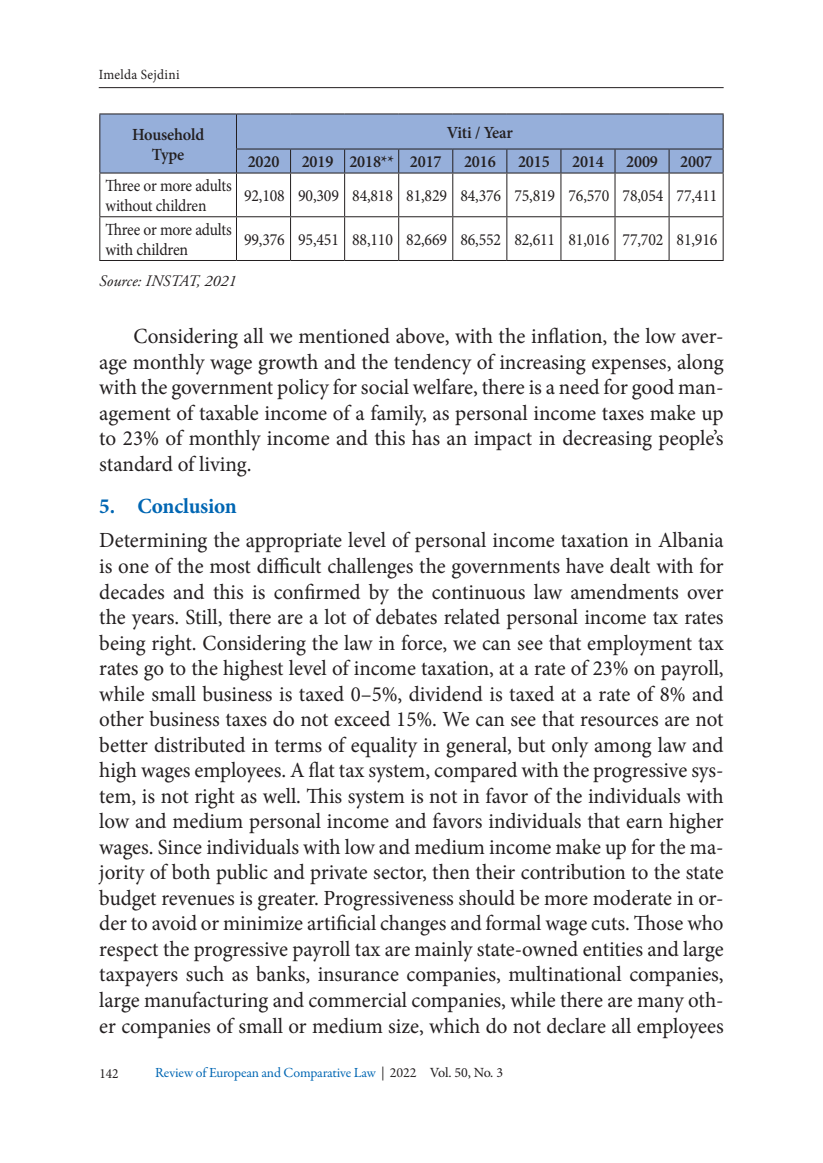
<style>
.page{position:relative;width:823px;height:1163px;background:#fff}
.page>*{position:absolute;margin:0;border:0;box-sizing:border-box;transform-origin:0 0}
.t1{font:21.6px/25.6px "Minion Pro";color:#231f20;text-align:justify}
.t2{font:700 21.6px "Minion Pro";letter-spacing:-.01em;color:#0166b3}
.t3{font:17px "Minion Pro";letter-spacing:-.01em;color:#231f20;scale:.93 1}
.t4{font:17px/20px "Minion Pro";letter-spacing:-.01em;color:#231f20;scale:.91 1}
.t5{font:600 17px/20px "Minion Pro";letter-spacing:-.01em;color:#231f20;text-align:center;scale:.96 1}
.t6{font:italic 16px "Adobe Garamond Pro";color:#231f20}
.t7{font:14px "Garamond Premr Pro";letter-spacing:-.01em;color:#0166b3}
.t8{font:14px "Minion Pro";letter-spacing:.02em;color:#231f20;scale:.95 1}
.s1{color:#231f20}
.s2{font-family:"Minion Pro";color:#231f20}
</style>
<div class="page">
<hr style="left:99px;top:87px;width:624px;height:1px;background:#231f20">
<hr style="left:236px;top:173px;width:1px;height:43px;background:#231f20">
<hr style="left:290px;top:173px;width:1px;height:43px;background:#231f20">
<hr style="left:344px;top:173px;width:1px;height:43px;background:#231f20">
<hr style="left:398px;top:173px;width:1px;height:43px;background:#231f20">
<hr style="left:452px;top:173px;width:1px;height:43px;background:#231f20">
<hr style="left:506px;top:173px;width:1px;height:43px;background:#231f20">
<hr style="left:560px;top:173px;width:1px;height:43px;background:#231f20">
<hr style="left:614px;top:173px;width:1px;height:43px;background:#231f20">
<hr style="left:668px;top:173px;width:1px;height:43px;background:#231f20">
<hr style="left:290px;top:217px;width:1px;height:43px;background:#231f20">
<hr style="left:344px;top:217px;width:1px;height:43px;background:#231f20">
<hr style="left:398px;top:217px;width:1px;height:43px;background:#231f20">
<hr style="left:452px;top:217px;width:1px;height:43px;background:#231f20">
<hr style="left:506px;top:217px;width:1px;height:43px;background:#231f20">
<hr style="left:560px;top:217px;width:1px;height:43px;background:#231f20">
<hr style="left:614px;top:217px;width:1px;height:43px;background:#231f20">
<hr style="left:668px;top:217px;width:1px;height:43px;background:#231f20">
<hr style="left:236px;top:217px;width:1px;height:43px;background:#231f20">
<hr style="left:99px;top:216px;width:137px;height:1px;background:#231f20">
<hr style="left:236px;top:216px;width:54px;height:1px;background:#231f20">
<hr style="left:290px;top:216px;width:54px;height:1px;background:#231f20">
<hr style="left:344px;top:216px;width:54px;height:1px;background:#231f20">
<hr style="left:398px;top:216px;width:54px;height:1px;background:#231f20">
<hr style="left:452px;top:216px;width:54px;height:1px;background:#231f20">
<hr style="left:506px;top:216px;width:54px;height:1px;background:#231f20">
<hr style="left:560px;top:216px;width:54px;height:1px;background:#231f20">
<hr style="left:614px;top:216px;width:54px;height:1px;background:#231f20">
<hr style="left:668px;top:216px;width:55px;height:1px;background:#231f20">
<hr style="left:99px;top:113px;width:137px;height:1px;background:#231f20">
<hr style="left:236px;top:113px;width:54px;height:1px;background:#231f20">
<hr style="left:290px;top:113px;width:54px;height:1px;background:#231f20">
<hr style="left:344px;top:113px;width:54px;height:1px;background:#231f20">
<hr style="left:398px;top:113px;width:54px;height:1px;background:#231f20">
<hr style="left:452px;top:113px;width:54px;height:1px;background:#231f20">
<hr style="left:506px;top:113px;width:54px;height:1px;background:#231f20">
<hr style="left:560px;top:113px;width:54px;height:1px;background:#231f20">
<hr style="left:614px;top:113px;width:54px;height:1px;background:#231f20">
<hr style="left:668px;top:113px;width:55px;height:1px;background:#231f20">
<div style="left:99px;top:114px;width:624px;height:58px;background:#96afda"></div>
<hr style="left:99px;top:172px;width:137px;height:1px;background:#231f20">
<hr style="left:236px;top:172px;width:54px;height:1px;background:#231f20">
<hr style="left:290px;top:172px;width:54px;height:1px;background:#231f20">
<hr style="left:344px;top:172px;width:54px;height:1px;background:#231f20">
<hr style="left:398px;top:172px;width:54px;height:1px;background:#231f20">
<hr style="left:452px;top:172px;width:54px;height:1px;background:#231f20">
<hr style="left:506px;top:172px;width:54px;height:1px;background:#231f20">
<hr style="left:560px;top:172px;width:54px;height:1px;background:#231f20">
<hr style="left:614px;top:172px;width:54px;height:1px;background:#231f20">
<hr style="left:668px;top:172px;width:55px;height:1px;background:#231f20">
<hr style="left:99px;top:173px;width:1px;height:43px;background:#231f20">
<hr style="left:722px;top:173px;width:1px;height:43px;background:#231f20">
<hr style="left:99px;top:217px;width:1px;height:43px;background:#231f20">
<hr style="left:722px;top:217px;width:1px;height:43px;background:#231f20">
<hr style="left:99px;top:260px;width:137px;height:1px;background:#231f20">
<hr style="left:236px;top:260px;width:54px;height:1px;background:#231f20">
<hr style="left:290px;top:260px;width:54px;height:1px;background:#231f20">
<hr style="left:344px;top:260px;width:54px;height:1px;background:#231f20">
<hr style="left:398px;top:260px;width:54px;height:1px;background:#231f20">
<hr style="left:452px;top:260px;width:54px;height:1px;background:#231f20">
<hr style="left:506px;top:260px;width:54px;height:1px;background:#231f20">
<hr style="left:560px;top:260px;width:54px;height:1px;background:#231f20">
<hr style="left:614px;top:260px;width:54px;height:1px;background:#231f20">
<hr style="left:668px;top:260px;width:55px;height:1px;background:#231f20">
<p class="t8" style="left:99px;top:65px;width:86px">Imelda Sejdini</p>
<p class="t5" style="left:132px;top:124px;width:77px">Household<br>Type</p>
<p class="t5" style="left:446px;top:122px;width:70px">Viti / Year</p>
<p class="t5" style="left:247px;top:152px;width:35px">2020</p>
<p class="t5" style="left:301px;top:152px;width:147px">2019 2018** 2017</p>
<p class="t5" style="left:463px;top:152px;width:35px">2016</p>
<p class="t5" style="left:517px;top:152px;width:35px">2015</p>
<p class="t5" style="left:572px;top:152px;width:35px">2014</p>
<p class="t5" style="left:626px;top:152px;width:35px">2009</p>
<p class="t5" style="left:680px;top:152px;width:35px">2007</p>
<p class="t4" style="left:105px;top:176px;width:140px">Three or more adults without children</p>
<p class="t3" style="left:244px;top:184px;width:510px">92,108 90,309 84,818 81,829 84,376 75,819 76,570 78,054 77,411</p>
<p class="t4" style="left:105px;top:219px;width:140px">Three or more adults with children</p>
<p class="t3" style="left:244px;top:228px;width:510px">99,376 95,451 88,110 82,669 86,552 82,611 81,016 77,702 81,916</p>
<p class="t6" style="left:99px;top:271px;width:138px">Source: INSTAT, 2021</p>
<p class="t1" style="left:99px;top:323px;width:625px;text-indent:34px">Considering all we mentioned above, with the inflation, the low aver&shy;age monthly wage growth and the tendency of increasing expenses, along with the government policy for social welfare, there is a need for good man&shy;agement of taxable income of a family, as personal income taxes make up to 23% of monthly income and this has an impact in decreasing people’s standard of living.</p>
<p class="t2" style="left:99px;top:491px;width:139px">5. Conclusion</p>
<p class="t1" style="left:99px;top:527px;width:625px">Determining the appropriate level of personal income taxation in Albania is one of the most difficult challenges the governments have dealt with for decades and this is confirmed by the continuous law amendments over the years. Still, there are a lot of debates related personal income tax rates being right. Considering the law in force, we can see that employment tax rates go to the highest level of income taxation, at a rate of 23% on payroll, while small business is taxed 0–5%, dividend is taxed at a rate of 8% and other business taxes do not exceed 15%. We can see that resources are not better distributed in terms of equality in general, but only among law and high wages employees. A flat tax system, compared with the progressive sys&shy;tem, is not right as well. This system is not in favor of the individuals with low and medium personal income and favors individuals that earn higher wages. Since individuals with low and medium income make up for the ma&shy;jority of both public and private sector, then their contribution to the state budget revenues is greater. Progressiveness should be more moderate in or&shy;der to avoid or minimize artificial changes and formal wage cuts. Those who respect the progressive payroll tax are mainly state-owned entities and large taxpayers such as banks, insurance companies, multinational companies, large manufacturing and commercial companies, while there are many oth&shy;er companies of small or medium size, which do not declare all employees</p>
<p class="t8" style="left:99px;top:1063px;width:22px">142</p>
<p class="t7" style="left:155px;top:1064px;width:349px">Review of European and Comparative Law <span class="s1">| 2022</span> <span class="s2">Vol. 50, No. 3</span></p>
</div>
